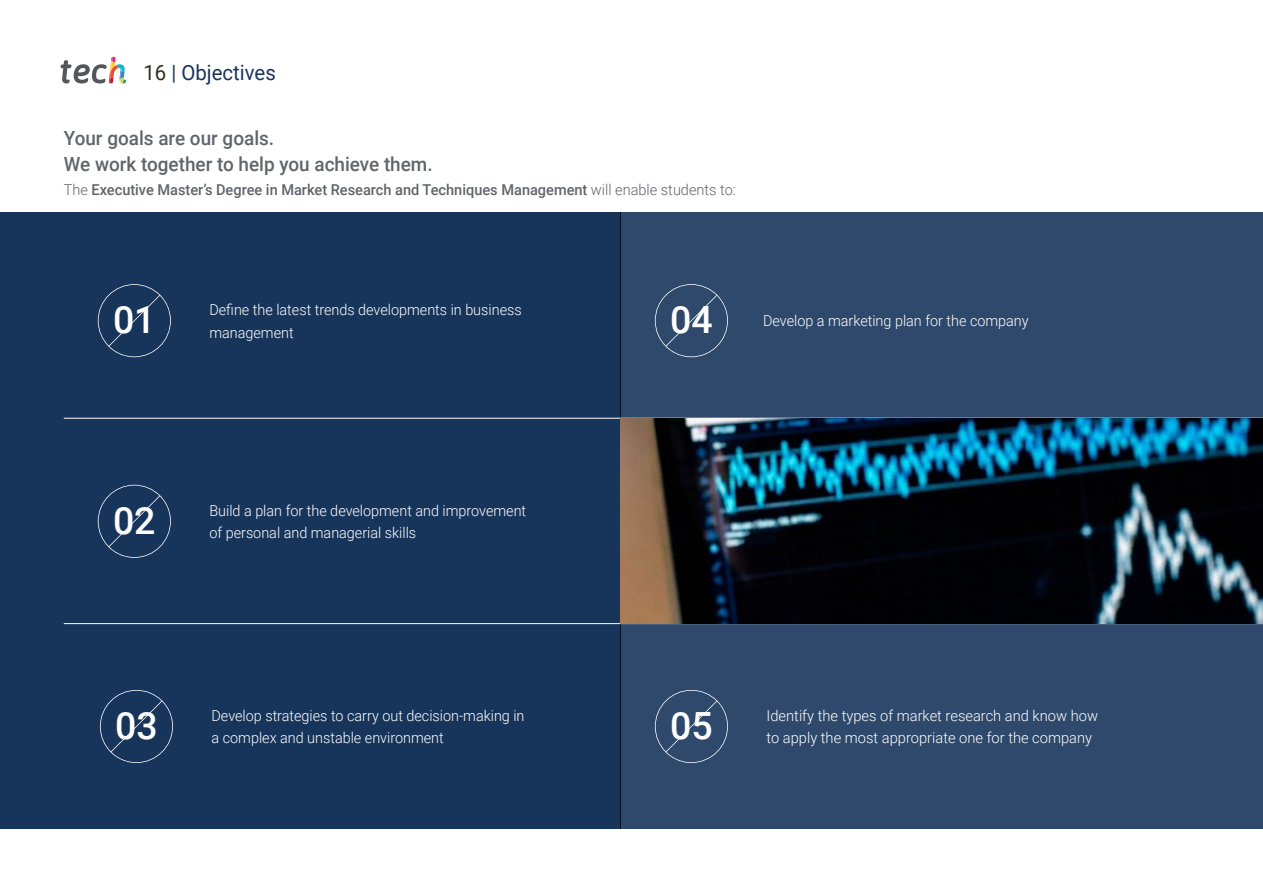
<style>
.page{position:relative;width:1263px;height:893px;background:#fff}
.page>*{position:absolute;margin:0;border:0;box-sizing:border-box;transform-origin:0 0}
.t1{font:500 37.5px "Roboto";color:#fff}
.t2{font:21px "Roboto";color:#1a355c}
.t3{font:500 19.5px/25.5px "Roboto";color:#61646a}
.t4{font:300 15px "Roboto";color:#fff;scale:.96 1}
.t5{font:500 15px "Roboto";color:#61646a}
.t6{font:300 15px "Roboto";color:#fff}
.s1{color:#312e20}
.s2{font-weight:300}
</style>
<div class="page">
<div style="left:0;top:213px;width:621px;height:616px;background:#17355b"></div>
<div style="left:621px;top:213px;width:642px;height:616px;background:#2e496b"></div>
<svg style="left:98px;top:284px;width:73px;height:73px"></svg>
<svg style="left:100px;top:690px;width:73px;height:73px"></svg>
<svg style="left:98px;top:485px;width:73px;height:73px"></svg>
<svg style="left:655px;top:284px;width:73px;height:73px"></svg>
<svg style="left:655px;top:690px;width:73px;height:73px"></svg>
<hr style="left:64px;top:418px;width:1199px;height:1px;background:#fff">
<hr style="left:64px;top:623px;width:1199px;height:1px;background:#fff">
<img style="left:621px;top:418px;width:642px;height:205px">
<svg style="left:61px;top:57px;width:65px;height:27px"></svg>
<h2 class="t2" style="left:144px;top:57px;width:134px"><span class="s1">16</span> | Objectives</h2>
<h3 class="t3" style="left:64px;top:125px;width:370px">Your goals are our goals.<br>We work together to help you achieve them.</h3>
<p class="t5" style="left:64px;top:179px;width:674px"><span class="s2">The</span> Executive Master’s Degree in Market Research and Techniques Management <span class="s2">will enable students to:</span></p>
<h1 class="t1" style="left:113px;top:294px;width:44px">01</h1>
<p class="t4" style="left:209px;top:299px;width:327px">Define the latest trends developments in business</p>
<p class="t4" style="left:209px;top:322px;width:89px">management</p>
<h1 class="t1" style="left:670px;top:294px;width:44px">04</h1>
<p class="t4" style="left:763px;top:310px;width:278px">Develop a marketing plan for the company</p>
<h1 class="t1" style="left:113px;top:494px;width:44px">02</h1>
<p class="t4" style="left:209px;top:500px;width:331px">Build a plan for the development and improvement</p>
<p class="t4" style="left:209px;top:522px;width:217px">of personal and managerial skills</p>
<h1 class="t1" style="left:115px;top:699px;width:44px">03</h1>
<p class="t4" style="left:212px;top:705px;width:327px">Develop strategies to carry out decision-making in</p>
<p class="t4" style="left:212px;top:727px;width:243px">a complex and unstable environment</p>
<h1 class="t1" style="left:670px;top:699px;width:44px">05</h1>
<p class="t6" style="left:766px;top:705px;width:333px">Identify the types of market research and know how</p>
<p class="t6" style="left:766px;top:727px;width:327px">to apply the most appropriate one for the company</p>
</div>
